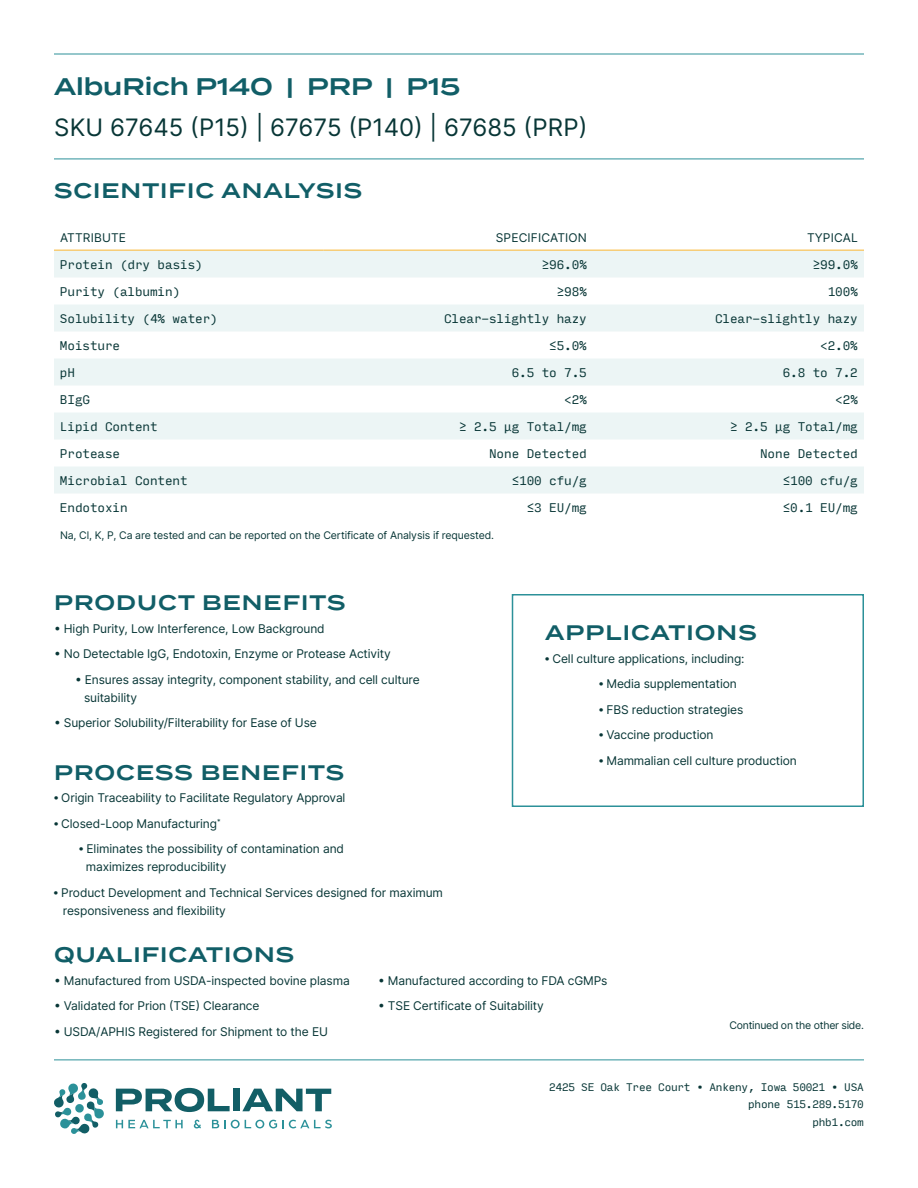
<style>
.page{position:relative;width:918px;height:1188px;background:#fff}
.page>*{position:absolute;margin:0;border:0;box-sizing:border-box;transform-origin:0 0}
.t1{font:24px "Inter";color:#083636}
.t2{font:600 24px "Termina";color:#115e67}
.t3{font:600 21px "Termina";letter-spacing:.05em;color:#115e67}
.t4{font:12px/18px "Inter";letter-spacing:-.01em;color:#083636}
.t5{font:12px "Input Mono";letter-spacing:-.01em;color:#083636}
.t6{font:12px "Inter";letter-spacing:.01em;color:#083636}
.t7{font:10.5px "Inter";letter-spacing:-.01em;color:#083636}
.t8{font:10.5px/17.2px "Input Mono";letter-spacing:-.025em;color:#083636;text-align:right}
.s1{font-family:"Arial";font-weight:700}
</style>
<div class="page">
<hr style="left:54px;top:1060px;width:810px;height:1px;background:#2c9199">
<svg style="left:54px;top:1083px;width:50px;height:51px"></svg>
<svg style="left:116px;top:1088px;width:114px;height:24px"></svg>
<div style="left:233px;top:1089px;width:7px;height:22px;background:#125e66"></div>
<svg style="left:242px;top:1089px;width:89px;height:22px"></svg>
<svg style="left:116px;top:1120px;width:67px;height:8px"></svg>
<svg style="left:194px;top:1120px;width:7px;height:8px"></svg>
<svg style="left:212px;top:1120px;width:120px;height:8px"></svg>
<hr style="left:54px;top:54px;width:810px;height:1px;background:#2c9199">
<hr style="left:54px;top:159px;width:810px;height:1px;background:#2c9199">
<svg style="left:54px;top:251px;width:810px;height:242px;fill:#ecf5f5"></svg>
<hr style="left:593px;top:250px;width:271px;height:1px;background:#fcb632">
<hr style="left:54px;top:250px;width:270px;height:1px;background:#fcb632">
<hr style="left:324px;top:250px;width:269px;height:1px;background:#fcb632">
<div style="left:512px;top:594px;width:352px;height:213px;border:2px solid #2c9199"></div>
<h1 class="t2" style="left:54px;top:69px;width:408px">AlbuRich P140 | PRP | P15</h1>
<h1 class="t1" style="left:54px;top:110px;width:535px">SKU 67645 (P15) | 67675 (P140) | 67685 (PRP)</h1>
<h2 class="t3" style="left:54px;top:175px;width:310px">SCIENTIFIC ANALYSIS</h2>
<p class="t6" style="left:60px;top:229px;width:67px">ATTRIBUTE</p>
<p class="t6" style="left:496px;top:229px;width:93px">SPECIFICATION</p>
<p class="t6" style="left:807px;top:229px;width:52px">TYPICAL</p>
<p class="t5" style="left:60px;top:253px;width:144px">Protein (dry basis)</p>
<p class="t5" style="left:542px;top:253px;width:47px">≥96.0%</p>
<p class="t5" style="left:813px;top:253px;width:47px">≥99.0%</p>
<p class="t5" style="left:60px;top:280px;width:122px">Purity (albumin)</p>
<p class="t5" style="left:557px;top:280px;width:32px">≥98%</p>
<p class="t5" style="left:828px;top:280px;width:32px">100%</p>
<p class="t5" style="left:60px;top:307px;width:159px">Solubility (4% water)</p>
<p class="t5" style="left:444px;top:307px;width:144px">Clear-slightly hazy</p>
<p class="t5" style="left:715px;top:307px;width:144px">Clear-slightly hazy</p>
<p class="t5" style="left:60px;top:334px;width:62px">Moisture</p>
<p class="t5" style="left:549px;top:334px;width:39px">≤5.0%</p>
<p class="t5" style="left:820px;top:334px;width:39px">&lt;2.0%</p>
<p class="t5" style="left:60px;top:361px;width:17px">pH</p>
<p class="t5" style="left:512px;top:361px;width:77px">6.5 to 7.5</p>
<p class="t5" style="left:783px;top:361px;width:77px">6.8 to 7.2</p>
<p class="t5" style="left:60px;top:388px;width:32px">BIgG</p>
<p class="t5" style="left:564px;top:388px;width:24px">&lt;2%</p>
<p class="t5" style="left:835px;top:388px;width:24px">&lt;2%</p>
<p class="t5" style="left:60px;top:415px;width:99px">Lipid Content</p>
<p class="t5" style="left:459px;top:415px;width:129px">≥ 2.5 µg Total/mg</p>
<p class="t5" style="left:730px;top:415px;width:129px">≥ 2.5 µg Total/mg</p>
<p class="t5" style="left:60px;top:442px;width:62px">Protease</p>
<p class="t5" style="left:489px;top:442px;width:99px">None Detected</p>
<p class="t5" style="left:760px;top:442px;width:99px">None Detected</p>
<p class="t5" style="left:60px;top:469px;width:129px">Microbial Content</p>
<p class="t5" style="left:512px;top:469px;width:77px">≤100 cfu/g</p>
<p class="t5" style="left:783px;top:469px;width:77px">≤100 cfu/g</p>
<p class="t5" style="left:60px;top:496px;width:69px">Endotoxin</p>
<p class="t5" style="left:527px;top:496px;width:62px">≤3 EU/mg</p>
<p class="t5" style="left:783px;top:496px;width:77px">≤0.1 EU/mg</p>
<p class="t7" style="left:60px;top:528px;width:436px">Na, Cl, K, P, Ca are tested and can be reported on the Certificate of Analysis if requested.</p>
<h2 class="t3" style="left:54px;top:587px;width:293px">PRODUCT BENEFITS</h2>
<p class="t4" style="left:54px;top:619px;width:272px">• High Purity, Low Interference, Low Background</p>
<p class="t4" style="left:54px;top:645px;width:338px">• No Detectable IgG, Endotoxin, Enzyme or Protease Activity</p>
<p class="t4" style="left:84px;top:670px;width:337px;text-indent:-9px">• Ensures assay integrity, component stability, and cell culture suitability</p>
<p class="t4" style="left:54px;top:714px;width:264px">• Superior Solubility/Filterability for Ease of Use</p>
<h2 class="t3" style="left:54px;top:757px;width:292px">PROCESS BENEFITS</h2>
<p class="t4" style="left:54px;top:789px;width:293px"><span class="s1">•</span> Origin Traceability to Facilitate Regulatory Approval</p>
<p class="t4" style="left:54px;top:814px;width:168px"><span class="s1">•</span> Closed-Loop Manufacturing<sup>*</sup></p>
<p class="t4" style="left:86px;top:840px;width:260px;text-indent:-6px"><span class="s1">•</span> Eliminates the possibility of contamination and maximizes reproducibility</p>
<p class="t4" style="left:63px;top:883px;width:382px;text-indent:-9px"><span class="s1">•</span> Product Development and Technical Services designed for maximum responsiveness and flexibility</p>
<h2 class="t3" style="left:545px;top:618px;width:213px">APPLICATIONS</h2>
<p class="t4" style="left:545px;top:649px;width:201px"><span class="s1">•</span> Cell culture applications, including:</p>
<p class="t4" style="left:599px;top:675px;width:139px"><span class="s1">•</span> Media supplementation</p>
<p class="t4" style="left:599px;top:700px;width:146px"><span class="s1">•</span> FBS reduction strategies</p>
<p class="t4" style="left:599px;top:726px;width:116px"><span class="s1">•</span> Vaccine production</p>
<p class="t4" style="left:599px;top:751px;width:199px"><span class="s1">•</span> Mammalian cell culture production</p>
<h2 class="t3" style="left:54px;top:939px;width:242px">QUALIFICATIONS</h2>
<p class="t4" style="left:54px;top:971px;width:297px">• Manufactured from USDA-inspected bovine plasma</p>
<p class="t4" style="left:378px;top:971px;width:231px">• Manufactured according to FDA cGMPs</p>
<p class="t4" style="left:54px;top:997px;width:207px">• Validated for Prion (TSE) Clearance</p>
<p class="t4" style="left:378px;top:997px;width:167px">• TSE Certificate of Suitability</p>
<p class="t4" style="left:54px;top:1022px;width:276px">• USDA/APHIS Registered for Shipment to the EU</p>
<p class="t7" style="left:729px;top:1018px;width:136px">Continued on the other side.</p>
<p class="t8" style="left:549px;top:1078px;width:316px">2425 SE Oak Tree Court • Ankeny, Iowa 50021 • USA phone 515.289.5170<br>phb1.com</p>
</div>
